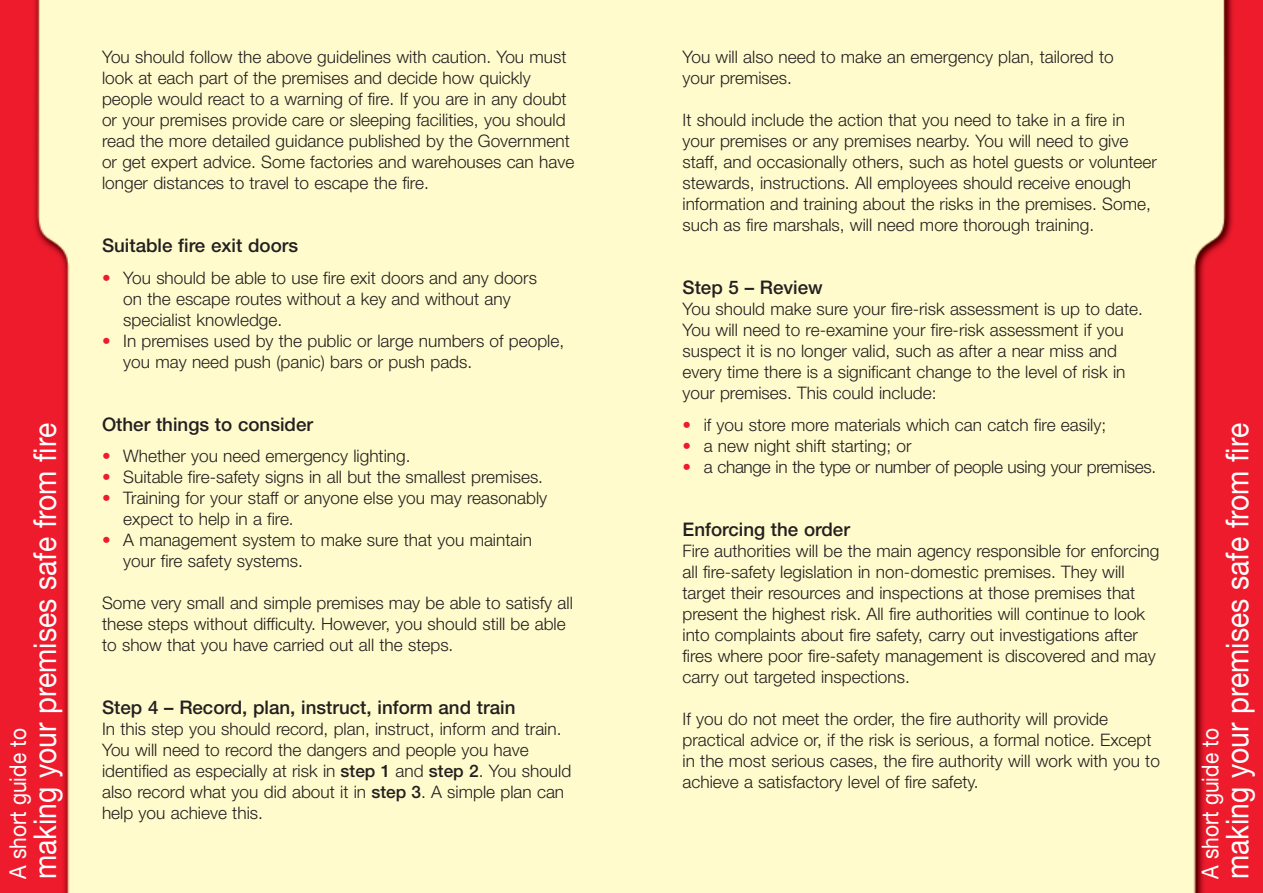
<style>
.page{position:relative;width:1263px;height:893px;background:#fff}
.page>*{position:absolute;margin:0;border:0;box-sizing:border-box;transform-origin:0 0}
.t1{font:31.5px "Helvetica Neue";color:#fff;scale:.9 1}
.t2{font:23.25px "Helvetica Neue";color:#fff;scale:.9 1}
.t3{font:500 18.75px "Helvetica Neue";color:#231f20}
.t4{font:300 17.25px/21px "Helvetica Neue";color:#231f20}
.s1{color:#ee1b2c}
.s2{font-weight:500}
</style>
<div class="page">
<img style="left:0;top:0;width:1263px;height:893px">
<h1 class="t1" style="left:34px;top:879px;width:508px;rotate:-90deg">making your premises safe from fire</h1>
<h2 class="t2" style="left:10px;top:879px;width:169px;rotate:-90deg">A short guide to</h2>
<p class="t4" style="left:102px;top:48px;width:474px">You should follow the above guidelines with caution. You must look at each part of the premises and decide how quickly people would react to a warning of fire. If you are in any doubt or your premises provide care or sleeping facilities, you should read the more detailed guidance published by the Government or get expert advice. Some factories and warehouses can have longer distances to travel to escape the fire.</p>
<p class="t3" style="left:102px;top:239px;width:198px">Suitable fire exit doors</p>
<p class="t4" style="left:123px;top:269px;width:415px;text-indent:-21px"><span class="s1">•</span> You should be able to use fire exit doors and any doors on the escape routes without a key and without any specialist knowledge.</p>
<p class="t4" style="left:123px;top:332px;width:442px;text-indent:-21px"><span class="s1">•</span> In premises used by the public or large numbers of people, you may need push (panic) bars or push pads.</p>
<p class="t3" style="left:102px;top:417px;width:213px">Other things to consider</p>
<p class="t4" style="left:102px;top:447px;width:310px"><span class="s1">•</span> Whether you need emergency lighting.</p>
<p class="t4" style="left:102px;top:468px;width:443px"><span class="s1">•</span> Suitable fire-safety signs in all but the smallest premises.</p>
<p class="t4" style="left:123px;top:489px;width:425px;text-indent:-21px"><span class="s1">•</span> Training for your staff or anyone else you may reasonably expect to help in a fire.</p>
<p class="t4" style="left:123px;top:531px;width:410px;text-indent:-21px"><span class="s1">•</span> A management system to make sure that you maintain your fire safety systems.</p>
<p class="t4" style="left:102px;top:594px;width:472px">Some very small and simple premises may be able to satisfy all these steps without difficulty. However, you should still be able to show that you have carried out all the steps.</p>
<p class="t3" style="left:102px;top:701px;width:415px">Step 4 – Record, plan, instruct, inform and train</p>
<p class="t4" style="left:102px;top:720px;width:471px">In this step you should record, plan, instruct, inform and train.<br>You will need to record the dangers and people you have identified as especially at risk in <span class="s2">step 1</span> and <span class="s2">step 2</span>. You should also record what you did about it in <span class="s2">step 3</span>. A simple plan can help you achieve this.</p>
<p class="t4" style="left:682px;top:48px;width:433px">You will also need to make an emergency plan, tailored to your premises.</p>
<p class="t4" style="left:682px;top:111px;width:476px">It should include the action that you need to take in a fire in your premises or any premises nearby. You will need to give staff, and occasionally others, such as hotel guests or volunteer stewards, instructions. All employees should receive enough information and training about the risks in the premises. Some, such as fire marshals, will need more thorough training.</p>
<p class="t3" style="left:682px;top:281px;width:142px">Step 5 – Review</p>
<p class="t4" style="left:682px;top:300px;width:462px">You should make sure your fire-risk assessment is up to date.<br>You will need to re-examine your fire-risk assessment if you suspect it is no longer valid, such as after a near miss and every time there is a significant change to the level of risk in your premises. This could include:</p>
<p class="t4" style="left:682px;top:416px;width:425px"><span class="s1">•</span> if you store more materials which can catch fire easily;</p>
<p class="t4" style="left:682px;top:437px;width:231px"><span class="s1">•</span> a new night shift starting; or</p>
<p class="t4" style="left:682px;top:458px;width:475px"><span class="s1">•</span> a change in the type or number of people using your premises.</p>
<p class="t3" style="left:682px;top:522px;width:169px">Enforcing the order</p>
<p class="t4" style="left:682px;top:542px;width:478px">Fire authorities will be the main agency responsible for enforcing all fire-safety legislation in non-domestic premises. They will target their resources and inspections at those premises that present the highest risk. All fire authorities will continue to look into complaints about fire safety, carry out investigations after fires where poor fire-safety management is discovered and may carry out targeted inspections.</p>
<p class="t4" style="left:682px;top:710px;width:479px">If you do not meet the order, the fire authority will provide practical advice or, if the risk is serious, a formal notice. Except in the most serious cases, the fire authority will work with you to achieve a satisfactory level of fire safety.</p>
<h1 class="t1" style="left:1226px;top:879px;width:508px;rotate:-90deg">making your premises safe from fire</h1>
<h2 class="t2" style="left:1202px;top:879px;width:169px;rotate:-90deg">A short guide to</h2>
</div>
